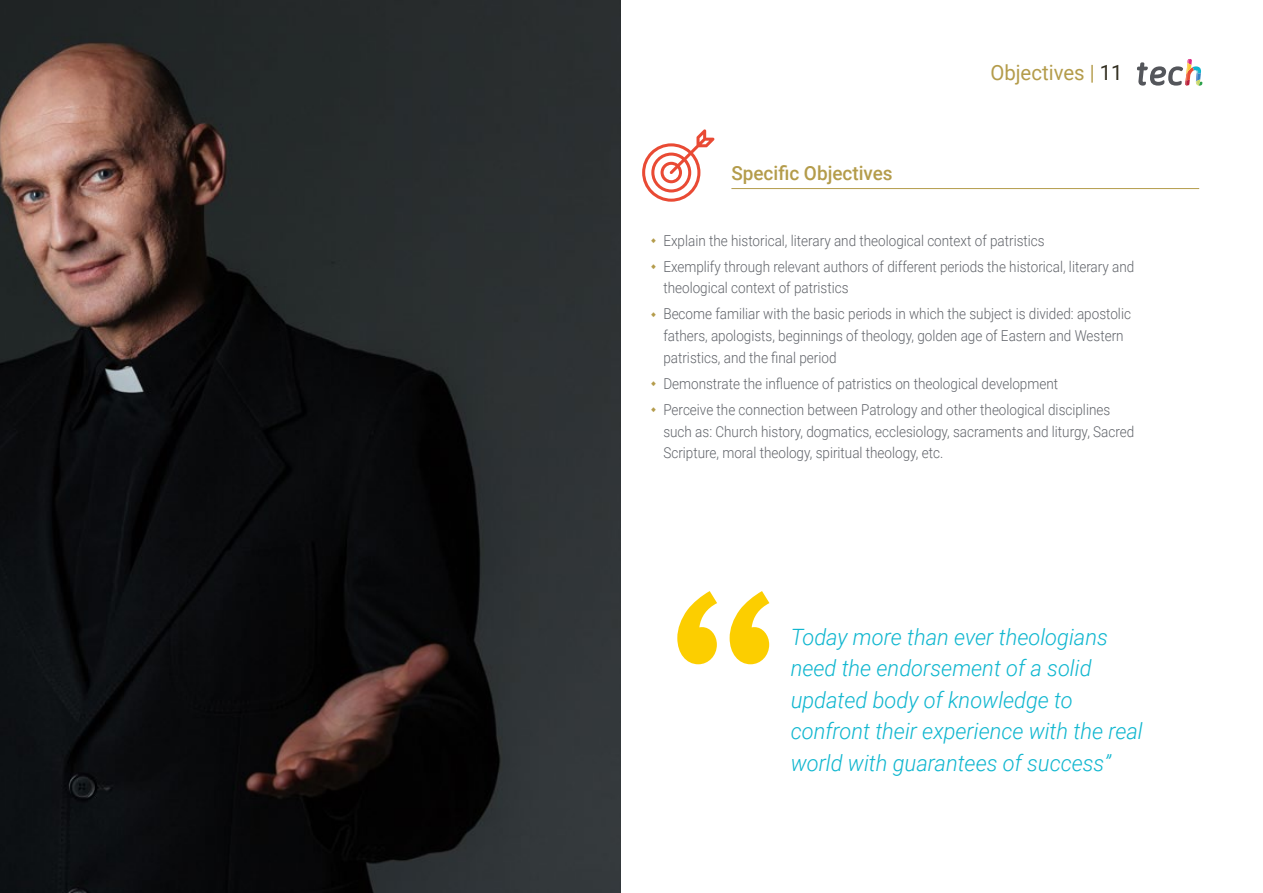
<style>
.page{position:relative;width:1263px;height:893px;background:#fff}
.page>*{position:absolute;margin:0;border:0;box-sizing:border-box;transform-origin:0 0}
.t1{font:italic 300 22.5px/31.5px "Roboto";color:#0fb6cf}
.t2{font:21px "Roboto";color:#b49c4b}
.t3{font:500 19.5px "Roboto";color:#b49c4b}
.t4{font:300 15px/26px "Roboto";color:#61646a;scale:.9 1}
.s1{color:#312e20}
</style>
<div class="page">
<hr style="left:731px;top:188px;width:468px;height:1px;background:#b49c4b">
<svg style="left:642px;top:129px;width:72px;height:73px"></svg>
<img style="left:0;top:0;width:621px;height:893px">
<svg style="left:677px;top:591px;width:92px;height:73px"></svg>
<svg style="left:1137px;top:59px;width:65px;height:27px"></svg>
<h3 class="t3" style="left:731px;top:160px;width:163px">Specific Objectives</h3>
<h2 class="t2" style="left:990px;top:57px;width:134px">Objectives | <span class="s1">11</span></h2>
<p class="t4" style="left:663px;top:227px;width:525px">Explain the historical, literary and theological context of patristics<br>Exemplify through relevant authors of different periods the historical, literary and</p>
<p class="t4" style="left:663px;top:275px;width:521px">theological context of patristics<br>Become familiar with the basic periods in which the subject is divided: apostolic</p>
<p class="t4" style="left:663px;top:324px;width:513px;line-height:21.8px">fathers, apologists, beginnings of theology, golden age of Eastern and Western patristics, and the final period</p>
<p class="t4" style="left:663px;top:370px;width:498px">Demonstrate the influence of patristics on theological development<br>Perceive the connection between Patrology and other theological disciplines</p>
<p class="t4" style="left:663px;top:420px;width:525px;line-height:21.8px">such as: Church history, dogmatics, ecclesiology, sacraments and liturgy, Sacred<br>Scripture, moral theology, spiritual theology, etc.</p>
<h1 class="t1" style="left:791px;top:620px;width:353px">Today more than ever theologians need the endorsement of a solid updated body of knowledge to confront their experience with the real world with guarantees of success”</h1>
</div>
